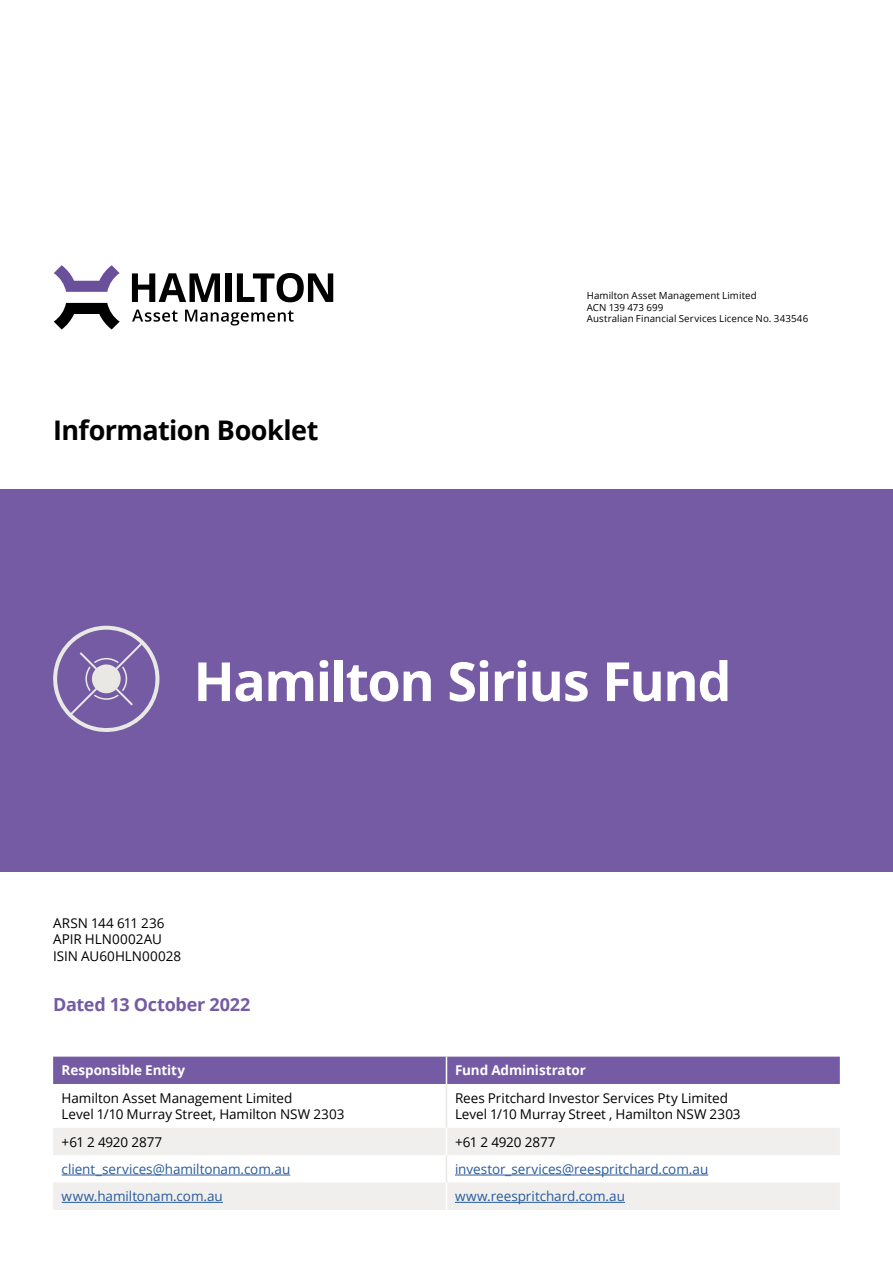
<style>
.page{position:relative;width:893px;height:1263px;background:#fff}
.page>*{position:absolute;margin:0;border:0;box-sizing:border-box;transform-origin:0 0}
.t1{font:700 54px "Open Sans";letter-spacing:-.03em;color:#fff}
.t2{font:700 27px "Open Sans";letter-spacing:-.02em;color:#000}
.t3{font:700 18px "Open Sans";letter-spacing:-.015em;color:#745ba3}
.t4{font:13.5px/16.5px "Open Sans";letter-spacing:-.005em;color:#000}
.t5{font:13.5px "Open Sans";letter-spacing:-.005em;color:#275b9b}
.t6{font:700 13.5px "Open Sans";letter-spacing:-.005em;color:#fff}
.t7{font:9.75px "Open Sans";letter-spacing:.01em;color:#000}
</style>
<div class="page">
<div style="left:0;top:489px;width:893px;height:383px;background:#745ba3"></div>
<svg style="left:132px;top:310px;width:46px;height:12px"></svg>
<svg style="left:185px;top:310px;width:109px;height:16px"></svg>
<svg style="left:54px;top:265px;width:66px;height:27px"></svg>
<svg style="left:54px;top:303px;width:66px;height:26px"></svg>
<svg style="left:132px;top:273px;width:88px;height:29px"></svg>
<div style="left:225px;top:273px;width:6px;height:29px;background:#000"></div>
<svg style="left:237px;top:273px;width:96px;height:29px"></svg>
<svg style="left:53px;top:1128px;width:787px;height:82px;fill:#f0efed"></svg>
<hr style="left:446px;top:1084px;width:1px;height:44px;background:#eae8e5">
<div style="left:53px;top:1056px;width:787px;height:28px;background:#745ba3"></div>
<svg style="left:446px;top:1128px;width:1px;height:82px"></svg>
<hr style="left:62px;top:1175px;width:228px;height:1px;background:#275b9b">
<hr style="left:455px;top:1175px;width:253px;height:1px;background:#275b9b">
<hr style="left:62px;top:1202px;width:161px;height:1px;background:#275b9b">
<hr style="left:455px;top:1202px;width:170px;height:1px;background:#275b9b">
<svg style="left:53px;top:626px;width:106px;height:106px"></svg>
<p class="t2" style="left:53px;top:411px;width:267px">Information Booklet</p>
<p class="t7" style="left:587px;top:289px;width:171px">Hamilton Asset Management Limited</p>
<p class="t7" style="left:587px;top:300px;width:78px">ACN 139 473 699</p>
<p class="t7" style="left:587px;top:312px;width:223px">Australian Financial Services Licence No. 343546</p>
<p class="t1" style="left:193px;top:643px;width:540px">Hamilton Sirius Fund</p>
<p class="t4" style="left:53px;top:914px;width:113px">ARSN 144 611 236</p>
<p class="t4" style="left:53px;top:931px;width:110px">APIR HLN0002AU</p>
<p class="t4" style="left:53px;top:947px;width:130px">ISIN AU60HLN00028</p>
<p class="t3" style="left:53px;top:992px;width:199px">Dated 13 October 2022</p>
<p class="t6" style="left:62px;top:1061px;width:125px">Responsible Entity</p>
<p class="t6" style="left:455px;top:1061px;width:132px">Fund Administrator</p>
<p class="t4" style="left:62px;top:1089px;width:284px">Hamilton Asset Management Limited<br>Level 1/10 Murray Street, Hamilton NSW 2303</p>
<p class="t4" style="left:455px;top:1089px;width:287px">Rees Pritchard Investor Services Pty Limited<br>Level 1/10 Murray Street , Hamilton NSW 2303</p>
<p class="t4" style="left:62px;top:1133px;width:102px">+61 2 4920 2877</p>
<p class="t4" style="left:455px;top:1133px;width:102px">+61 2 4920 2877</p>
<p class="t5" style="left:62px;top:1160px;width:230px">client_services@hamiltonam.com.au</p>
<p class="t5" style="left:455px;top:1160px;width:255px">investor_services@reespritchard.com.au</p>
<p class="t5" style="left:62px;top:1187px;width:163px">www.hamiltonam.com.au</p>
<p class="t5" style="left:455px;top:1187px;width:172px">www.reespritchard.com.au</p>
</div>
